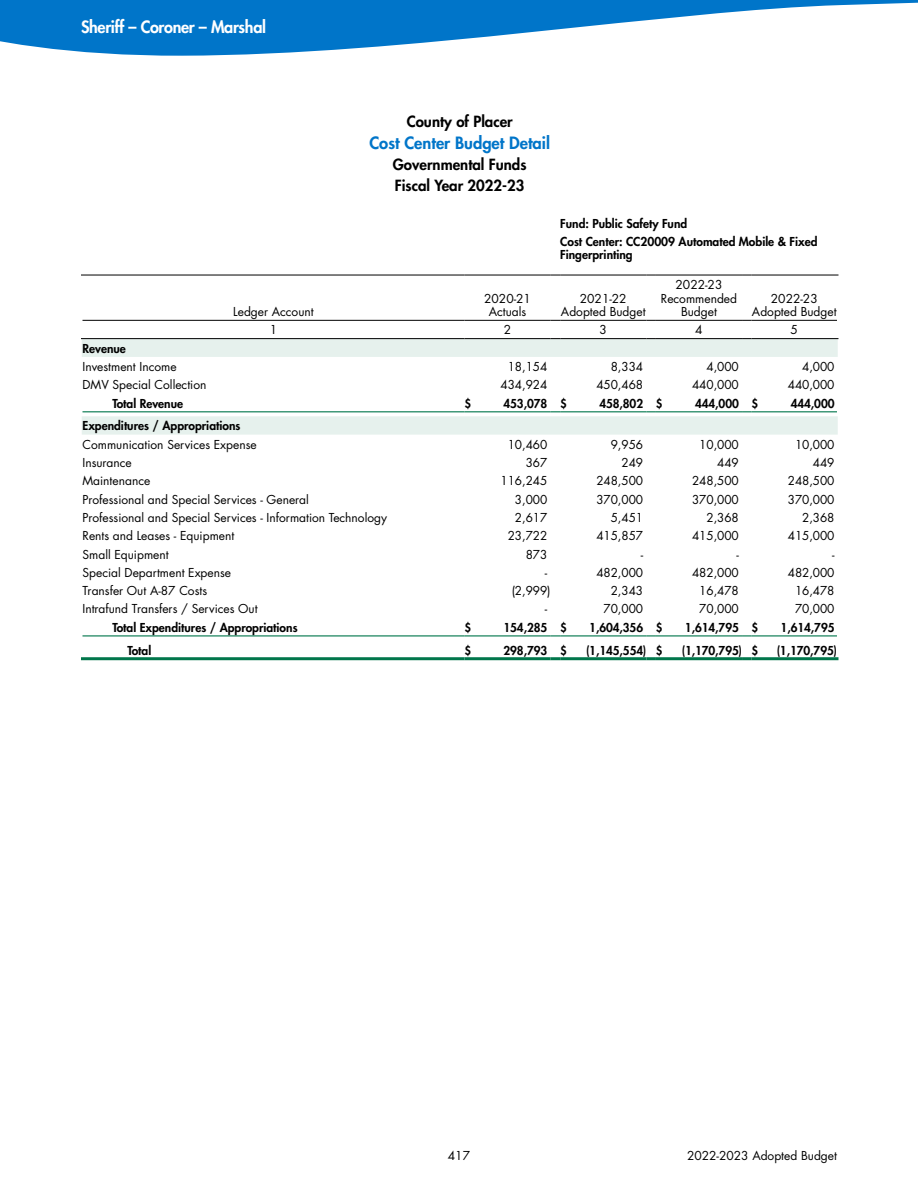
<style>
.page{position:relative;width:918px;height:1188px;background:#fff}
.page>*{position:absolute;margin:0;border:0;box-sizing:border-box;transform-origin:0 0}
.t1{font:800 16.5px "Futura Std";letter-spacing:-.02em;color:#fff}
.t2{font:800 16.5px "Futura Std";color:#0075c9}
.t3{font:800 15px "Futura Std";color:#000}
.t4{font:12px/13.5px "Futura Std";color:#000;text-align:center}
.t5{font:800 12px/13.5px "Futura Std";color:#000}
</style>
<div class="page">
<svg style="left:0;top:0;width:918px;height:56px;fill:#0075c9"></svg>
<svg style="left:82px;top:339px;width:756px;height:96px"></svg>
<hr style="left:81px;top:275px;width:384px;height:1px;background:#000">
<hr style="left:465px;top:275px;width:86px;height:1px;background:#000">
<hr style="left:560px;top:275px;width:86px;height:1px;background:#000">
<hr style="left:656px;top:275px;width:86px;height:1px;background:#000">
<hr style="left:752px;top:275px;width:87px;height:1px;background:#000">
<hr style="left:82px;top:320px;width:383px;height:1px;background:#000">
<hr style="left:465px;top:320px;width:86px;height:1px;background:#000">
<hr style="left:560px;top:320px;width:86px;height:1px;background:#000">
<hr style="left:656px;top:320px;width:86px;height:1px;background:#000">
<hr style="left:752px;top:320px;width:85px;height:1px;background:#000">
<hr style="left:81px;top:338px;width:384px;height:1px;background:#000">
<hr style="left:465px;top:338px;width:86px;height:1px;background:#000">
<hr style="left:560px;top:338px;width:86px;height:1px;background:#000">
<hr style="left:656px;top:338px;width:86px;height:1px;background:#000">
<hr style="left:752px;top:338px;width:87px;height:1px;background:#000">
<hr style="left:82px;top:411px;width:383px;height:1px;background:#00764b">
<hr style="left:465px;top:411px;width:86px;height:1px;background:#00764b">
<hr style="left:560px;top:411px;width:86px;height:1px;background:#00764b">
<hr style="left:656px;top:411px;width:86px;height:1px;background:#00764b">
<hr style="left:752px;top:411px;width:85px;height:1px;background:#00764b">
<hr style="left:82px;top:635px;width:383px;height:1px;background:#00764b">
<hr style="left:465px;top:635px;width:86px;height:1px;background:#00764b">
<hr style="left:560px;top:635px;width:86px;height:1px;background:#00764b">
<hr style="left:656px;top:635px;width:86px;height:1px;background:#00764b">
<hr style="left:752px;top:635px;width:85px;height:1px;background:#00764b">
<hr style="left:81px;top:657px;width:384px;height:3px;background:#00764b">
<hr style="left:465px;top:657px;width:86px;height:3px;background:#00764b">
<svg style="left:551px;top:657px;width:9px;height:3px"></svg>
<hr style="left:560px;top:657px;width:86px;height:3px;background:#00764b">
<svg style="left:646px;top:657px;width:10px;height:3px"></svg>
<hr style="left:656px;top:657px;width:86px;height:3px;background:#00764b">
<svg style="left:742px;top:657px;width:10px;height:3px"></svg>
<hr style="left:752px;top:657px;width:87px;height:3px;background:#00764b">
<h1 class="t1" style="left:81px;top:17px;width:187px">Sheriff – Coroner – Marshal</h1>
<p class="t4" style="left:233px;top:305px;width:82px">Ledger Account</p>
<p class="t3" style="left:407px;top:112px;width:108px">County of Placer</p>
<p class="t2" style="left:369px;top:133px;width:182px">Cost Center Budget Detail</p>
<p class="t3" style="left:393px;top:155px;width:135px">Governmental Funds</p>
<p class="t3" style="left:395px;top:176px;width:131px">Fiscal Year 2022-23</p>
<p class="t5" style="left:560px;top:216px;width:129px">Fund: Public Safety Fund</p>
<p class="t5" style="left:560px;top:235px;width:259px">Cost Center: CC20009 Automated Mobile &amp; Fixed<br>Fingerprinting</p>
<p class="t4" style="left:484px;top:292px;width:48px">2020-21<br>Actuals</p>
<p class="t4" style="left:561px;top:292px;width:86px">2021-22<br>Adopted Budget</p>
<p class="t4" style="left:661px;top:278px;width:78px">2022-23<br>Recommended<br>Budget</p>
<p class="t4" style="left:752px;top:292px;width:86px">2022-23<br>Adopted Budget</p>
<p class="t4" style="left:270px;top:323px;width:9px">1</p>
<p class="t4" style="left:504px;top:323px;width:9px">2</p>
<p class="t4" style="left:600px;top:323px;width:9px">3</p>
<p class="t4" style="left:695px;top:323px;width:9px">4</p>
<p class="t4" style="left:791px;top:323px;width:9px">5</p>
<p class="t5" style="left:82px;top:342px;width:45px">Revenue</p>
<p class="t4" style="left:82px;top:360px;width:96px">Investment Income</p>
<p class="t4" style="left:508px;top:360px;width:41px">18,154</p>
<p class="t4" style="left:611px;top:360px;width:34px">8,334</p>
<p class="t4" style="left:707px;top:360px;width:34px">4,000</p>
<p class="t4" style="left:802px;top:360px;width:34px">4,000</p>
<p class="t4" style="left:82px;top:378px;width:125px">DMV Special Collection</p>
<p class="t4" style="left:501px;top:378px;width:48px">434,924</p>
<p class="t4" style="left:596px;top:378px;width:48px">450,468</p>
<p class="t4" style="left:692px;top:378px;width:48px">440,000</p>
<p class="t4" style="left:788px;top:378px;width:48px">440,000</p>
<p class="t5" style="left:112px;top:396px;width:72px">Total Revenue</p>
<p class="t5" style="left:465px;top:396px;width:8px">$</p>
<p class="t5" style="left:503px;top:396px;width:45px">453,078</p>
<p class="t5" style="left:560px;top:396px;width:8px">$</p>
<p class="t5" style="left:599px;top:396px;width:45px">458,802</p>
<p class="t5" style="left:656px;top:396px;width:8px">$</p>
<p class="t5" style="left:695px;top:396px;width:45px">444,000</p>
<p class="t5" style="left:752px;top:396px;width:8px">$</p>
<p class="t5" style="left:791px;top:396px;width:45px">444,000</p>
<p class="t5" style="left:82px;top:419px;width:159px">Expenditures / Appropriations</p>
<p class="t4" style="left:82px;top:438px;width:176px">Communication Services Expense</p>
<p class="t4" style="left:508px;top:438px;width:41px">10,460</p>
<p class="t4" style="left:611px;top:438px;width:34px">9,956</p>
<p class="t4" style="left:699px;top:438px;width:41px">10,000</p>
<p class="t4" style="left:795px;top:438px;width:41px">10,000</p>
<p class="t4" style="left:82px;top:456px;width:51px">Insurance</p>
<p class="t4" style="left:526px;top:456px;width:23px">367</p>
<p class="t4" style="left:622px;top:456px;width:23px">249</p>
<p class="t4" style="left:717px;top:456px;width:23px">449</p>
<p class="t4" style="left:813px;top:456px;width:23px">449</p>
<p class="t4" style="left:82px;top:474px;width:69px">Maintenance</p>
<p class="t4" style="left:501px;top:474px;width:48px">116,245</p>
<p class="t4" style="left:596px;top:474px;width:48px">248,500</p>
<p class="t4" style="left:692px;top:474px;width:48px">248,500</p>
<p class="t4" style="left:788px;top:474px;width:48px">248,500</p>
<p class="t4" style="left:82px;top:493px;width:228px">Professional and Special Services - General</p>
<p class="t4" style="left:515px;top:493px;width:34px">3,000</p>
<p class="t4" style="left:596px;top:493px;width:48px">370,000</p>
<p class="t4" style="left:692px;top:493px;width:48px">370,000</p>
<p class="t4" style="left:788px;top:493px;width:48px">370,000</p>
<p class="t4" style="left:82px;top:511px;width:306px">Professional and Special Services - Information Technology</p>
<p class="t4" style="left:515px;top:511px;width:34px">2,617</p>
<p class="t4" style="left:611px;top:511px;width:34px">5,451</p>
<p class="t4" style="left:707px;top:511px;width:34px">2,368</p>
<p class="t4" style="left:802px;top:511px;width:34px">2,368</p>
<p class="t4" style="left:82px;top:529px;width:153px">Rents and Leases - Equipment</p>
<p class="t4" style="left:508px;top:529px;width:41px">23,722</p>
<p class="t4" style="left:596px;top:529px;width:48px">415,857</p>
<p class="t4" style="left:692px;top:529px;width:48px">415,000</p>
<p class="t4" style="left:788px;top:529px;width:48px">415,000</p>
<p class="t4" style="left:82px;top:547px;width:88px">Small Equipment</p>
<p class="t4" style="left:526px;top:547px;width:23px">873</p>
<p class="t4" style="left:641px;top:547px;width:4px">-</p>
<p class="t4" style="left:736px;top:547px;width:4px">-</p>
<p class="t4" style="left:832px;top:547px;width:4px">-</p>
<p class="t4" style="left:82px;top:566px;width:150px">Special Department Expense</p>
<p class="t4" style="left:545px;top:566px;width:4px">-</p>
<p class="t4" style="left:596px;top:566px;width:48px">482,000</p>
<p class="t4" style="left:692px;top:566px;width:48px">482,000</p>
<p class="t4" style="left:788px;top:566px;width:48px">482,000</p>
<p class="t4" style="left:82px;top:584px;width:126px">Transfer Out A-87 Costs</p>
<p class="t4" style="left:512px;top:584px;width:40px">(2,999)</p>
<p class="t4" style="left:611px;top:584px;width:34px">2,343</p>
<p class="t4" style="left:699px;top:584px;width:41px">16,478</p>
<p class="t4" style="left:795px;top:584px;width:41px">16,478</p>
<p class="t4" style="left:82px;top:602px;width:177px">Intrafund Transfers / Services Out</p>
<p class="t4" style="left:545px;top:602px;width:4px">-</p>
<p class="t4" style="left:604px;top:602px;width:41px">70,000</p>
<p class="t4" style="left:699px;top:602px;width:41px">70,000</p>
<p class="t4" style="left:795px;top:602px;width:41px">70,000</p>
<p class="t5" style="left:112px;top:621px;width:187px">Total Expenditures / Appropriations</p>
<p class="t5" style="left:465px;top:621px;width:8px">$</p>
<p class="t5" style="left:503px;top:621px;width:45px">154,285</p>
<p class="t5" style="left:560px;top:621px;width:8px">$</p>
<p class="t5" style="left:589px;top:621px;width:55px">1,604,356</p>
<p class="t5" style="left:656px;top:621px;width:8px">$</p>
<p class="t5" style="left:685px;top:621px;width:55px">1,614,795</p>
<p class="t5" style="left:752px;top:621px;width:8px">$</p>
<p class="t5" style="left:781px;top:621px;width:55px">1,614,795</p>
<p class="t5" style="left:128px;top:643px;width:25px">Total</p>
<p class="t5" style="left:465px;top:643px;width:8px">$</p>
<p class="t5" style="left:503px;top:643px;width:45px">298,793</p>
<p class="t5" style="left:560px;top:643px;width:8px">$</p>
<p class="t5" style="left:586px;top:643px;width:62px">(1,145,554)</p>
<p class="t5" style="left:656px;top:643px;width:8px">$</p>
<p class="t5" style="left:682px;top:643px;width:62px">(1,170,795)</p>
<p class="t5" style="left:752px;top:643px;width:8px">$</p>
<p class="t5" style="left:777px;top:643px;width:62px">(1,170,795)</p>
<p class="t4" style="left:448px;top:1149px;width:24px">417</p>
<p class="t4" style="left:687px;top:1149px;width:151px">2022-2023 Adopted Budget</p>
</div>
